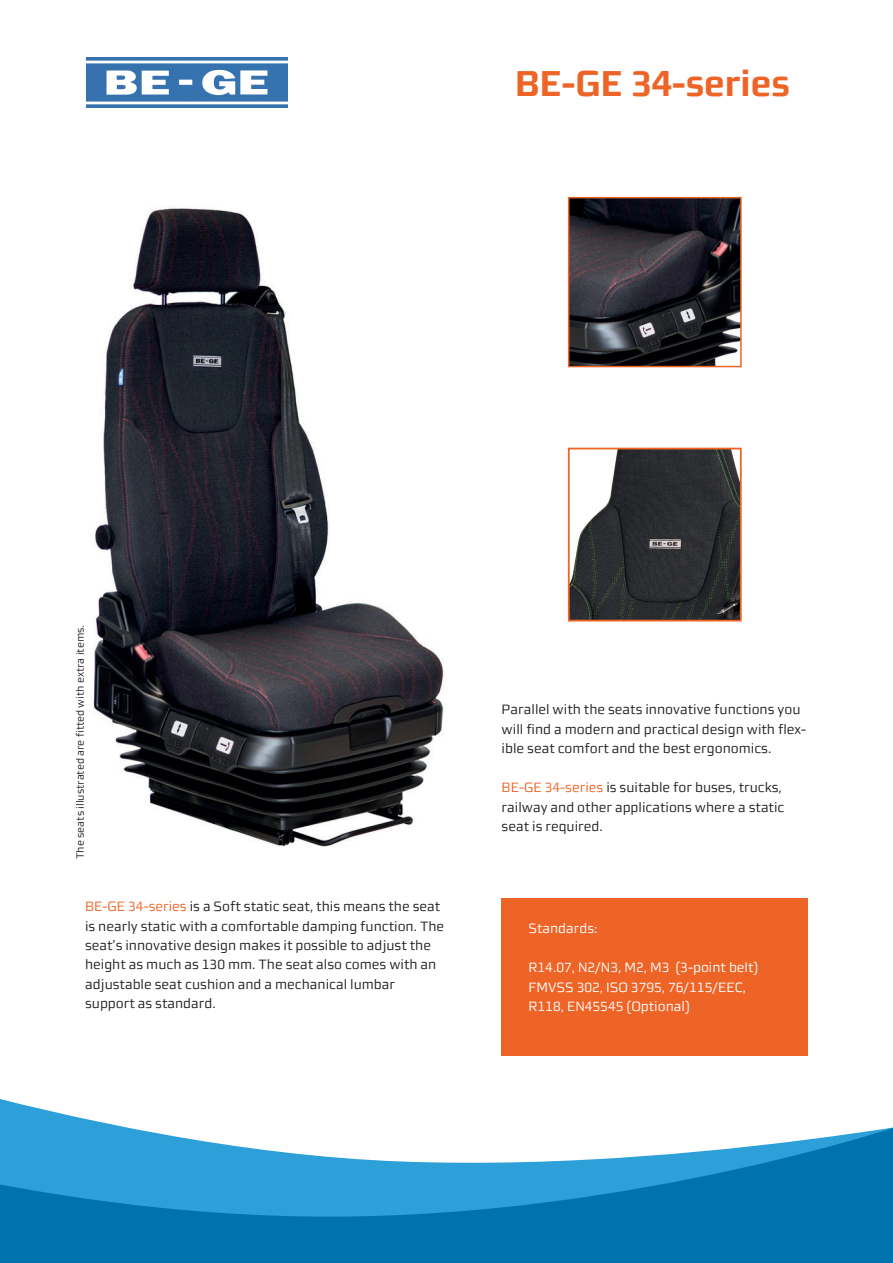
<style>
.page{position:relative;width:893px;height:1263px;background:#fff}
.page>*{position:absolute;margin:0;border:0;box-sizing:border-box;transform-origin:0 0}
.t1{font:700 36px "Morgan Sans Lining";color:#ee6427}
.t2{font:13.5px/19.5px "Morgan Sans Lining";color:#231f20}
.t3{font:13.5px/19.5px "Morgan Sans Lining";color:#fff}
.t4{font:10.5px "Morgan Sans Lining";color:#231f20}
.s1{color:#ee6427}
</style>
<div class="page">
<div style="left:502px;top:898px;width:306px;height:158px;background:#ee6427"></div>
<img style="left:93px;top:208px;width:351px;height:639px">
<img style="left:570px;top:199px;width:170px;height:166px">
<div style="left:568px;top:197px;width:174px;height:170px;border:1px solid #ee6427"></div>
<img style="left:86px;top:58px;width:201px;height:49px">
<svg style="left:0;top:1018px;width:502px;height:104px"></svg>
<svg style="left:0;top:1122px;width:893px;height:141px"></svg>
<img style="left:571px;top:451px;width:168px;height:167px">
<div style="left:568px;top:448px;width:174px;height:173px;border:2px solid #ee6427"></div>
<h1 class="t1" style="left:515px;top:63px;width:276px">BE-GE 34-series</h1>
<p class="t4" style="left:74px;top:859px;width:235px;rotate:-90deg">The seats illustrated are fitted with extra items.</p>
<p class="t2" style="left:85px;top:896px;width:361px"><span class="s1">BE-GE 34-series</span> is a Soft static seat, this means the seat is nearly static with a comfortable damping function. The seat’s innovative design makes it possible to adjust the height as much as 130 mm. The seat also comes with an adjustable seat cushion and a mechanical lumbar support as standard.</p>
<p class="t2" style="left:502px;top:700px;width:306px">Parallel with the seats innovative functions you will find a modern and practical design with flex&shy;ible seat comfort and the best ergonomics.</p>
<p class="t2" style="left:502px;top:778px;width:284px"><span class="s1">BE-GE 34-series</span> is suitable for buses, trucks, railway and other applications where a static seat is required.</p>
<p class="t3" style="left:528px;top:918px;width:71px">Standards:</p>
<p class="t3" style="left:528px;top:957px;width:231px">R14.07, N2/N3, M2, M3 (3-point belt)<br>FMVSS 302, ISO 3795, 76/115/EEC,<br>R118, EN45545 (Optional)</p>
</div>
